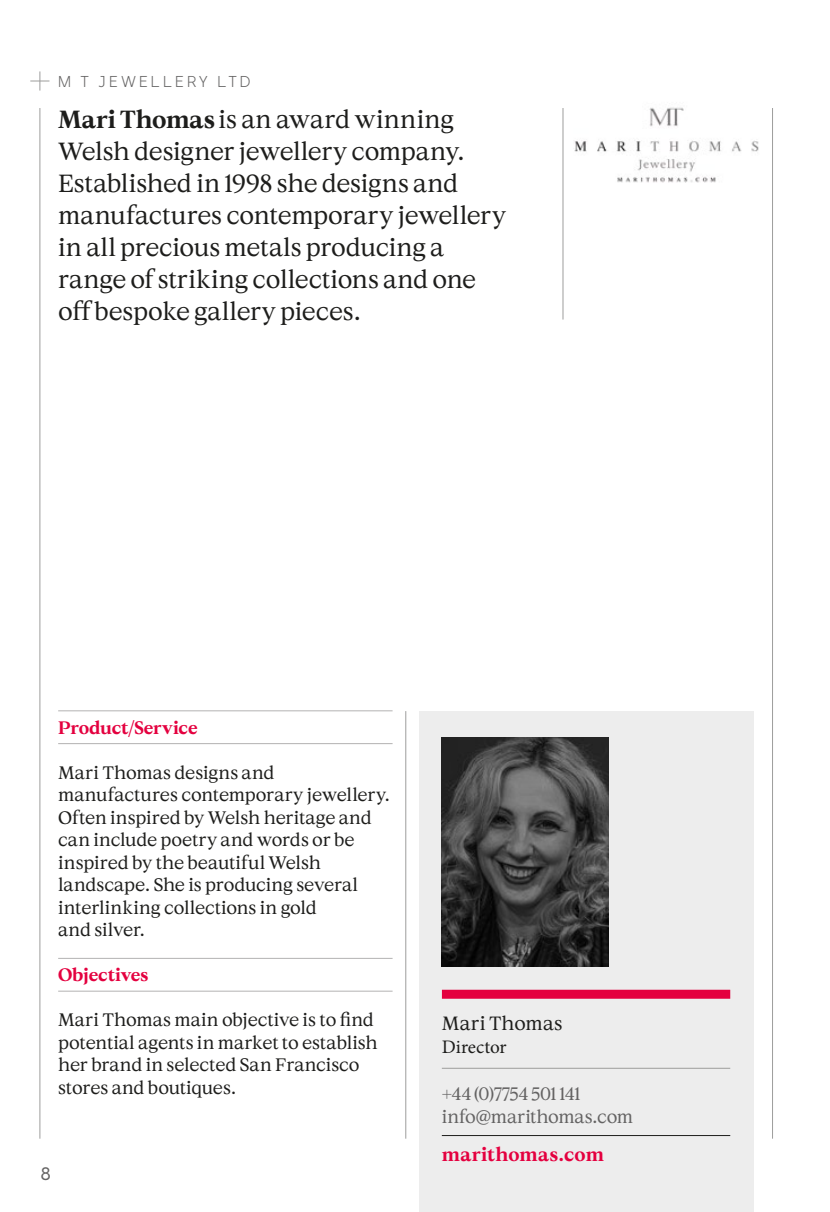
<style>
.page{position:relative;width:830px;height:1212px;background:#fff}
.page>*{position:absolute;margin:0;border:0;box-sizing:border-box;transform-origin:0 0}
.StandFirst_Serif_16{font:24.75px/31.9px "Wales Serif";letter-spacing:-.015em;color:#1d1d1b}
.URL{font:700 19.12px "Wales Serif";letter-spacing:.01em;color:#e4003f}
.StandFirst_Serif_16-2{font:19.12px "Wales Serif";letter-spacing:.005em;color:#1d1d1b}
._03_Name_Line{font:19.12px "Minion Pro";color:#1d1d1b}
._02_Body{font:18px/22.5px "Wales Serif";letter-spacing:-.01em;color:#1d1d1b}
._02_Body-2{font:18px/22.9px "Wales Serif";letter-spacing:-.015em;color:#646363}
._01_Red_Title_Line{font:700 18px "Wales Serif";letter-spacing:-.01em;color:#e4003f}
.t1{font:18px "Wales Sans Body";color:#646363}
.t2{font:300 15.75px "Wales Sans Headline";letter-spacing:.205em;color:#646363}
.s1{font-weight:700}
</style>
<div class="page">
<hr style="left:58px;top:710px;width:334px;height:1px;background:#b3b2b2">
<hr style="left:58px;top:743px;width:334px;height:1px;background:#b3b2b2">
<hr style="left:58px;top:958px;width:334px;height:1px;background:#b3b2b2">
<hr style="left:58px;top:991px;width:334px;height:1px;background:#b3b2b2">
<hr style="left:405px;top:711px;width:1px;height:428px;background:#9d9d9c">
<hr style="left:771px;top:108px;width:1px;height:1031px;background:#9d9d9c">
<hr style="left:39px;top:108px;width:1px;height:1031px;background:#9d9d9c">
<svg style="left:30px;top:71px;width:19px;height:20px"></svg>
<hr style="left:562px;top:108px;width:1px;height:212px;background:#9d9d9c">
<img style="left:574px;top:107px;width:185px;height:76px">
<div style="left:419px;top:711px;width:334px;height:501px;background:#ededed"></div>
<div style="left:441px;top:990px;width:288px;height:9px;background:#e4003f"></div>
<img style="left:441px;top:737px;width:167px;height:230px">
<hr style="left:441px;top:1068px;width:288px;height:1px;background:#9d9d9c">
<hr style="left:441px;top:1135px;width:288px;height:1px;background:#1d1d1b">
<p class="t2" style="left:58px;top:71px;width:194px">M T JEWELLERY LTD</p>
<p class="StandFirst_Serif_16" style="left:58px;top:103px;width:449px"><span class="s1">Mari Thomas</span> is an award winning Welsh designer jewellery company.<br>Established in 1998 she designs and manufactures contemporary jewellery in all precious metals producing a range of striking collections and one off bespoke gallery pieces.</p>
<p class="t1" style="left:41px;top:1163px;width:11px">8</p>
<p class="_01_Red_Title_Line" style="left:58px;top:716px;width:141px">Product/Service</p>
<p class="_02_Body" style="left:58px;top:761px;width:333px">Mari Thomas designs and manufactures contemporary jewellery.<br>Often inspired by Welsh heritage and can include poetry and words or be inspired by the beautiful Welsh landscape. She is producing several interlinking collections in gold<br>and silver.</p>
<p class="_01_Red_Title_Line" style="left:58px;top:964px;width:92px">Objectives</p>
<p class="_02_Body" style="left:58px;top:1008px;width:321px">Mari Thomas main objective is to find potential agents in market to establish her brand in selected San Francisco stores and boutiques.</p>
<p class="StandFirst_Serif_16-2" style="left:441px;top:1011px;width:122px">Mari Thomas</p>
<p class="_03_Name_Line" style="left:441px;top:1033px;width:66px">Director</p>
<p class="_02_Body-2" style="left:441px;top:1081px;width:193px">+44 (0)7754 501 141 info@marithomas.com</p>
<p class="URL" style="left:441px;top:1143px;width:164px">marithomas.com</p>
</div>
